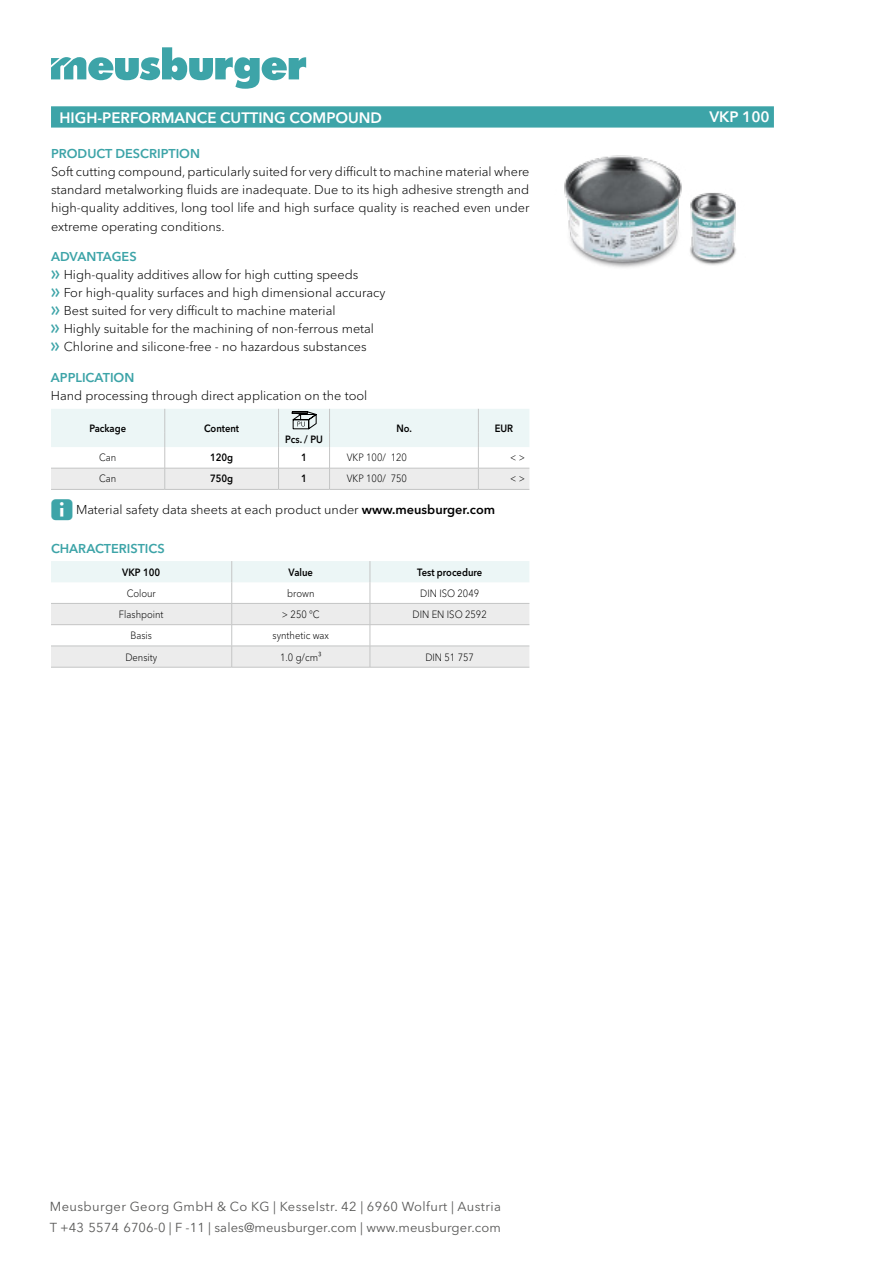
<style>
.page{position:relative;width:893px;height:1263px;background:#fff}
.page>*{position:absolute;margin:0;border:0;box-sizing:border-box;transform-origin:0 0}
.t1{font:600 15px "Avenir Next W1 G";color:#fff}
.t2{font:12.9px/20.7px "Avenir Next W1 G";letter-spacing:.01em;color:#585857}
.t3{font:300 12.75px/18px "Avenir Next W1 G";color:#000;text-align:justify}
.t4{font:600 12.75px "Avenir Next W1 G";color:#3da4a8}
.t5{font:300 10.5px "Avenir Next W1 G";color:#000;scale:.9 1}
.t6{font:600 10.5px "Avenir Next W1 G";color:#000;scale:.9 1}
.s1{font-weight:600;color:#3da4a8}
.s2{font-family:"Meusburger Sonderzeichen";font-weight:400;color:#3da4a8}
.s3{font-weight:600}
</style>
<div class="page">
<svg style="left:51px;top:47px;width:255px;height:42px"></svg>
<svg style="left:51px;top:106px;width:723px;height:22px;background:#43a7aa"></svg>
<hr style="left:51px;top:489px;width:114px;height:1px;background:#c4c5c5">
<hr style="left:165px;top:489px;width:114px;height:1px;background:#c4c5c5">
<hr style="left:279px;top:489px;width:51px;height:1px;background:#c4c5c5">
<hr style="left:330px;top:489px;width:148px;height:1px;background:#c4c5c5">
<hr style="left:478px;top:489px;width:51px;height:1px;background:#c4c5c5">
<svg style="left:51px;top:409px;width:478px;height:80px"></svg>
<img style="left:564px;top:155px;width:173px;height:113px">
<svg style="left:51px;top:561px;width:478px;height:106px"></svg>
<hr style="left:51px;top:667px;width:181px;height:1px;background:#c4c5c5">
<hr style="left:232px;top:667px;width:138px;height:1px;background:#c4c5c5">
<hr style="left:370px;top:667px;width:159px;height:1px;background:#c4c5c5">
<p class="t1" style="left:60px;top:108px;width:324px">HIGH-PERFORMANCE CUTTING COMPOUND</p>
<p class="t1" style="left:709px;top:108px;width:62px">VKP 100</p>
<p class="t4" style="left:51px;top:146px;width:151px">PRODUCT DESCRIPTION</p>
<p class="t3" style="left:51px;top:163px;width:480px">Soft cutting compound, particularly suited for very difficult to machine material where standard metalworking fluids are inadequate. Due to its high adhesive strength and high-quality additives, long tool life and high surface quality is reached even under extreme operating conditions.</p>
<p class="t3" style="left:51px;top:248px;width:336px;text-align:left"><span class="s1">ADVANTAGES<br></span><span class="s2">f</span> High-quality additives allow for high cutting speeds<br><span class="s2">f</span> For high-quality surfaces and high dimensional accuracy <span class="s2">f</span> Best suited for very difficult to machine material<br><span class="s2">f</span> Highly suitable for the machining of non-ferrous metal <span class="s2">f</span> Chlorine and silicone-free - no hazardous substances</p>
<p class="t4" style="left:51px;top:370px;width:85px">APPLICATION</p>
<p class="t3" style="left:51px;top:387px;width:318px">Hand processing through direct application on the tool</p>
<p class="t6" style="left:89px;top:422px;width:42px">Package</p>
<p class="t6" style="left:204px;top:422px;width:40px">Content</p>
<p class="t6" style="left:396px;top:422px;width:19px">No.</p>
<p class="t6" style="left:495px;top:422px;width:22px">EUR</p>
<p class="t6" style="left:285px;top:432px;width:43px">Pcs. / PU</p>
<p class="t5" style="left:99px;top:451px;width:20px">Can</p>
<p class="t6" style="left:210px;top:451px;width:27px">120g</p>
<p class="t6" style="left:301px;top:451px;width:8px">1</p>
<p class="t5" style="left:347px;top:451px;width:68px">VKP 100/ 120</p>
<p class="t5" style="left:510px;top:451px;width:18px">&lt; &gt;</p>
<p class="t5" style="left:99px;top:472px;width:20px">Can</p>
<p class="t6" style="left:210px;top:472px;width:27px">750g</p>
<p class="t6" style="left:301px;top:472px;width:8px">1</p>
<p class="t5" style="left:347px;top:472px;width:68px">VKP 100/ 750</p>
<p class="t5" style="left:510px;top:472px;width:18px">&lt; &gt;</p>
<p class="t3" style="left:51px;top:501px;width:446px"><span class="s2">E</span> Material safety data sheets at each product under <span class="s3">www.meusburger.com</span></p>
<p class="t4" style="left:51px;top:541px;width:115px">CHARACTERISTICS</p>
<p class="t6" style="left:122px;top:566px;width:44px">VKP 100</p>
<p class="t6" style="left:289px;top:566px;width:29px">Value</p>
<p class="t6" style="left:417px;top:566px;width:74px">Test procedure</p>
<p class="t5" style="left:127px;top:587px;width:34px">Colour</p>
<p class="t5" style="left:287px;top:587px;width:32px">brown</p>
<p class="t5" style="left:420px;top:587px;width:67px">DIN ISO 2049</p>
<p class="t5" style="left:119px;top:608px;width:51px">Flashpoint</p>
<p class="t5" style="left:282px;top:608px;width:44px">&gt; 250 °C</p>
<p class="t5" style="left:413px;top:608px;width:84px">DIN EN ISO 2592</p>
<p class="t5" style="left:131px;top:629px;width:25px">Basis</p>
<p class="t5" style="left:273px;top:629px;width:64px">synthetic wax</p>
<p class="t5" style="left:125px;top:651px;width:37px">Density</p>
<p class="t5" style="left:280px;top:651px;width:48px">1.0 g/cm³</p>
<p class="t5" style="left:425px;top:651px;width:56px">DIN 51 757</p>
<p class="t2" style="left:50px;top:1196px;width:453px">Meusburger Georg GmbH &amp; Co KG | Kesselstr. 42 | 6960 Wolfurt | Austria<br>T +43 5574 6706-0 | F -11 | sales@meusburger.com | www.meusburger.com</p>
</div>
